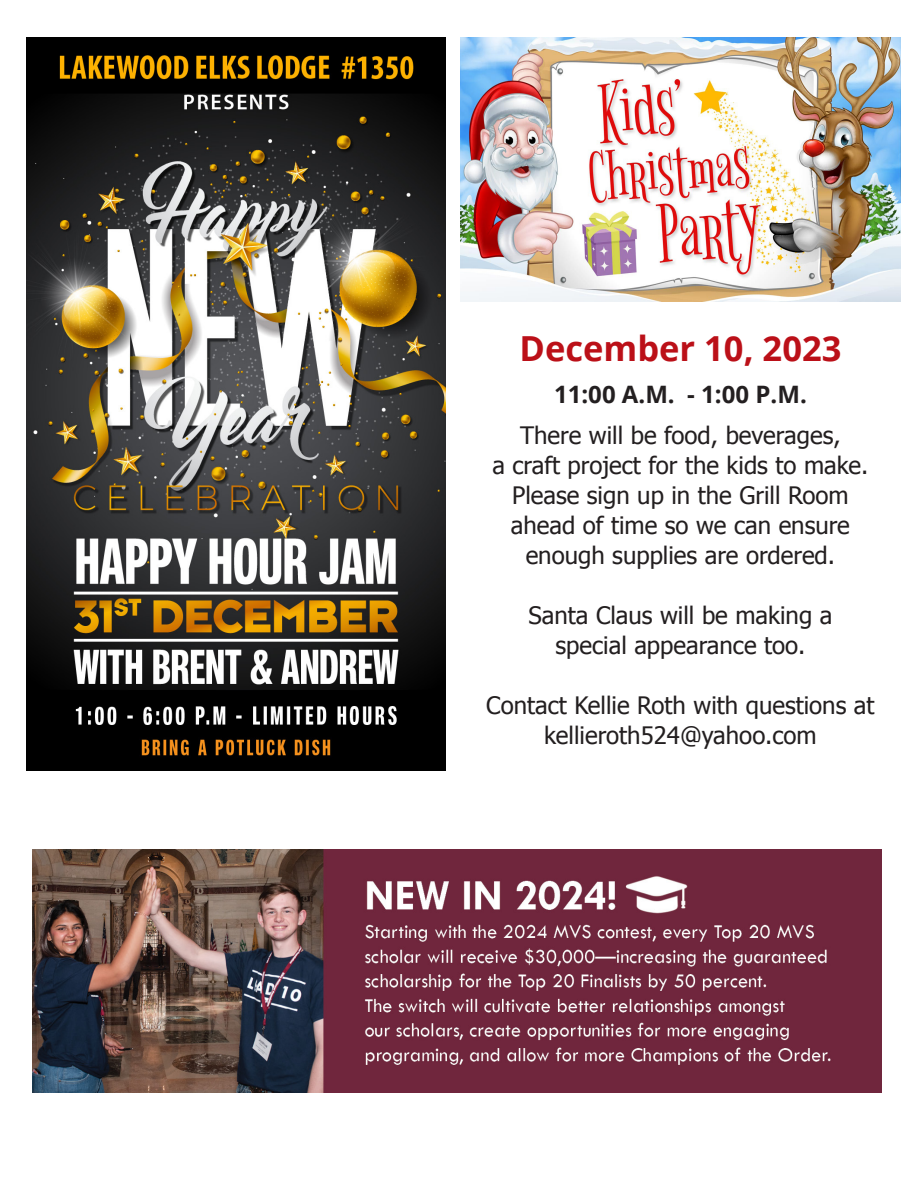
<style>
.page{position:relative;width:918px;height:1188px;background:#fff}
.page>*{position:absolute;margin:0;border:0;box-sizing:border-box;transform-origin:0 0}
.t1{font:700 34.5px "Open Sans";color:#bb1018}
.t2{font:24px/30px "Tahoma";color:#231f20;text-align:center}
.t3{font:700 24px "Open Sans";color:#231f20}
</style>
<div class="page">
<img style="left:26px;top:37px;width:419px;height:734px">
<img style="left:461px;top:37px;width:439px;height:265px">
<img style="left:32px;top:850px;width:849px;height:242px">
<p class="t1" style="left:519px;top:324px;width:323px">December 10, 2023</p>
<p class="t3" style="left:554px;top:378px;width:254px">11:00 A.M. - 1:00 P.M.</p>
<p class="t2" style="left:492px;top:419px;width:377px">There will be food, beverages,<br>a craft project for the kids to make.<br>Please sign up in the Grill Room ahead of time so we can ensure enough supplies are ordered.</p>
<p class="t2" style="left:529px;top:599px;width:305px">Santa Claus will be making a</p>
<p class="t2" style="left:556px;top:629px;width:251px">special appearance too.</p>
<p class="t2" style="left:486px;top:689px;width:390px">Contact Kellie Roth with questions at</p>
<p class="t2" style="left:544px;top:719px;width:274px">kellieroth524@yahoo.com</p>
</div>
